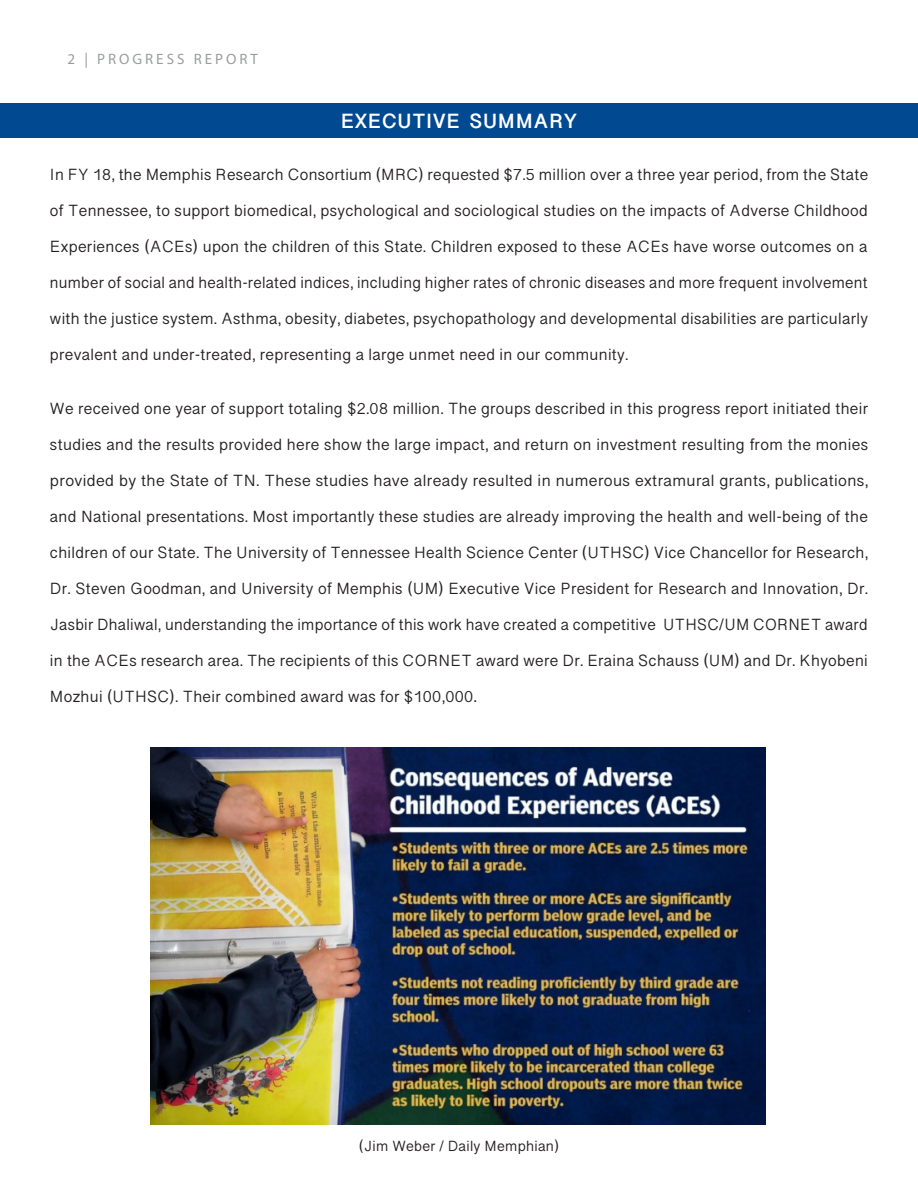
<style>
.page{position:relative;width:918px;height:1188px;background:#fff}
.page>*{position:absolute;margin:0;border:0;box-sizing:border-box;transform-origin:0 0}
.t1{font:700 21px "Myanmar Sangam MN";letter-spacing:.025em;color:#fff}
.t2{font:16.5px/36px "Myanmar Sangam MN";letter-spacing:.02em;color:#231f20;text-align:justify}
.t3{font:15px "Myanmar Sangam MN";letter-spacing:.02em;color:#231f20}
.t4{font:15px "Myriad Pro";letter-spacing:.2em;color:#9a9c9e}
.s1{font-size:18px}
</style>
<div class="page">
<img style="left:150px;top:748px;width:616px;height:376px">
<div style="left:0;top:103px;width:918px;height:34px;background:#014990"></div>
<p class="t4" style="left:68px;top:49px;width:192px">2 | PROGRESS REPORT</p>
<p class="t1" style="left:341px;top:108px;width:238px">EXECUTIVE SUMMARY</p>
<p class="t2" style="left:50px;top:156px;width:820px">In FY 18, the Memphis Research Consortium (MRC) requested $7.5 million over a three year period, from the State of Tennessee, to support biomedical, psychological and sociological studies on the impacts of Adverse Childhood Experiences (ACEs) upon the children of this State. Children exposed to these ACEs have worse outcomes on a number of social and health-related indices, including higher rates of chronic diseases and more frequent involvement with the justice system. Asthma, obesity, diabetes, psychopathology and developmental disabilities are particularly prevalent and under-treated, representing a large unmet need in our community.</p>
<p class="t2" style="left:50px;top:390px;width:820px">We received one year of support totaling $2.08 million. The groups described in this progress report initiated their studies and the results provided here show the large impact, and return on investment resulting from the monies provided by the State of TN. These studies have already resulted in numerous extramural grants, publications, and National presentations. Most importantly these studies are already improving the health and well-being of the children of our State. The University of Tennessee Health Science Center (UTHSC) Vice Chancellor for Research, Dr. Steven Goodman, and University of Memphis (UM) Executive Vice President for Research and Innovation, Dr.<br>Jasbir Dhaliwal, understanding the importance of this work have created a competitive UTHSC/UM CORNET award in the ACEs research area. The recipients of this CORNET award were Dr. Eraina Schauss (UM) and Dr. Khyobeni Mozhui (UTHSC). Their combined award was for $100,000<span class="s1">.</span></p>
<p class="t3" style="left:359px;top:1137px;width:202px">(Jim Weber / Daily Memphian)</p>
</div>
